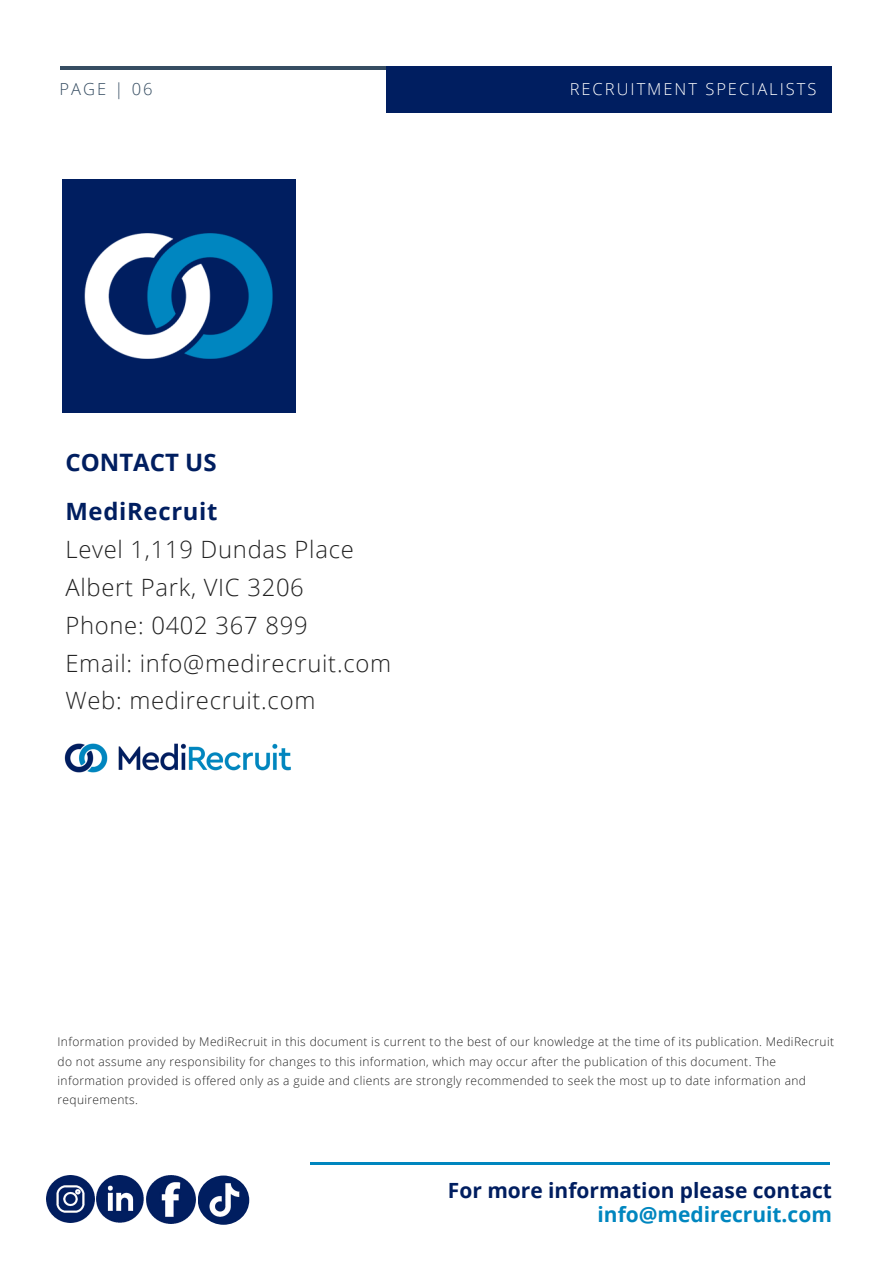
<style>
.page{position:relative;width:894px;height:1264px;background:#fff}
.page>*{position:absolute;margin:0;border:0;box-sizing:border-box;transform-origin:0 0}
.t1{font:700 24px "Open Sans";color:#001e60}
.t2{font:300 23.85px/37.8px "Open Sans";letter-spacing:.03em;color:#222}
.t3{font:700 21px/23.2px "Open Sans";color:#001e60;text-align:right}
.t4{font:300 16.5px "Open Sans";letter-spacing:.12em;color:#fff}
.t5{font:300 16.5px "Open Sans";letter-spacing:.12em;color:#364d62}
.t6{font:300 12px/19.2px "Open Sans";letter-spacing:.03em;color:#222}
.s1{font-weight:700;color:#001e60}
.s2{color:#0086bf}
</style>
<div class="page">
<hr style="left:310px;top:1162px;width:519px;height:2px;background:#0086bf">
<hr style="left:61px;top:66px;width:770px;height:4px;background:#364d62">
<img style="left:64px;top:743px;width:227px;height:30px">
<img style="left:63px;top:179px;width:232px;height:233px">
<div style="left:386px;top:66px;width:445px;height:47px;background:#001e60"></div>
<img style="left:147px;top:1175px;width:48px;height:48px">
<img style="left:47px;top:1175px;width:47px;height:47px">
<img style="left:96px;top:1175px;width:48px;height:48px">
<div style="left:198px;top:1175px;width:51px;height:49px;background:#001e60;border-radius:50%"></div>
<img style="left:206px;top:1180px;width:35px;height:40px">
<h4 class="t5" style="left:60px;top:78px;width:94px">PAGE | 06</h4>
<p class="t1" style="left:65px;top:445px;width:153px">CONTACT US</p>
<h2 class="t2" style="left:65px;top:492px;width:327px"><span class="s1">MediRecruit<br></span>Level 1,119 Dundas Place<br>Albert Park, VIC 3206<br>Phone: 0402 367 899<br>Email: info@medirecruit.com<br>Web: medirecruit.com</h2>
<p class="t4" style="left:569px;top:77px;width:248px">RECRUITMENT SPECIALISTS</p>
<p class="t6" style="left:58px;top:1032px;width:777px">Information provided by MediRecruit in this document is current to the best of our knowledge at the time of its publication. MediRecruit do not assume any responsibility for changes to this information, which may occur after the publication of this document. The information provided is offered only as a guide and clients are strongly recommended to seek the most up to date information and requirements.</p>
<h4 class="t3" style="left:448px;top:1178px;width:385px">For more information please contact <span class="s2">info@medirecruit.com</span></h4>
</div>
